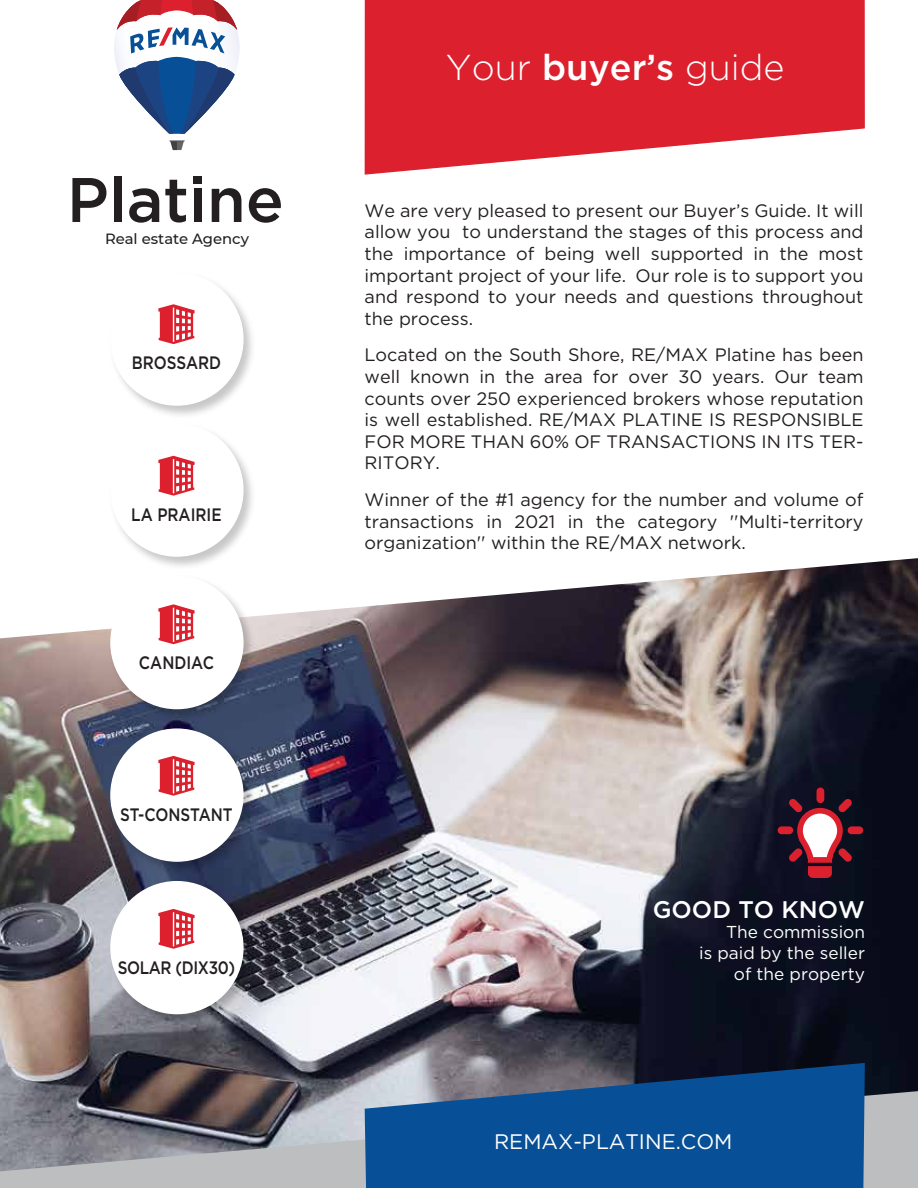
<style>
.page{position:relative;width:918px;height:1188px;background:#fff}
.page>*{position:absolute;margin:0;border:0;box-sizing:border-box;transform-origin:0 0}
.t1{font:300 36px "Gotham";color:#fff}
.t2{font:500 24px "Gotham";color:#fff}
.t3{font:21px "Gotham";color:#fff}
.t4{font:18px/21.6px "Gotham";color:#231f20;text-align:justify}
.t5{font:500 18px "Gotham";color:#231f20;scale:.85 1}
.t6{font:500 18px "Gotham";letter-spacing:-.025em;color:#231f20;scale:.85 1}
.t7{font:17.25px/20.7px "Gotham";color:#fff;text-align:right}
.t8{font:500 14.85px "Montserrat";color:#231f20}
.s1{font-weight:500}
</style>
<div class="page">
<img style="left:0;top:558px;width:918px;height:613px">
<svg style="left:365px;top:1063px;width:500px;height:125px;background:#1b5692"></svg>
<svg style="left:365px;top:0;width:500px;height:175px;background:#e03d4a"></svg>
<img style="left:116px;top:283px;width:136px;height:132px">
<div style="left:111px;top:273px;width:132px;height:132px;background:#fff;border-radius:50%"></div>
<svg style="left:158px;top:304px;width:37px;height:40px"></svg>
<img style="left:106px;top:434px;width:153px;height:596px">
<div style="left:111px;top:424px;width:132px;height:132px;background:#fff;border-radius:50%"></div>
<svg style="left:158px;top:456px;width:37px;height:40px"></svg>
<div style="left:111px;top:577px;width:132px;height:132px;background:#fff;border-radius:50%"></div>
<svg style="left:158px;top:604px;width:37px;height:40px"></svg>
<div style="left:111px;top:729px;width:132px;height:132px;background:#fff;border-radius:50%"></div>
<svg style="left:158px;top:756px;width:37px;height:40px"></svg>
<div style="left:111px;top:882px;width:132px;height:132px;background:#fff;border-radius:50%"></div>
<svg style="left:158px;top:909px;width:37px;height:40px"></svg>
<div style="left:778px;top:826px;width:15px;height:8px;background:#dc202e;border-radius:4px"></div>
<div style="left:848px;top:826px;width:15px;height:8px;background:#dc202e;border-radius:4px"></div>
<div style="left:817px;top:788px;width:7px;height:15px;background:#dc202e;border-radius:4px"></div>
<svg style="left:789px;top:799px;width:63px;height:79px"></svg>
<svg style="left:114px;top:0;width:126px;height:151px"></svg>
<div style="left:194px;top:177px;width:8px;height:7px;background:#231f20"></div>
<svg style="left:249px;top:188px;width:32px;height:35px"></svg>
<div style="left:194px;top:189px;width:8px;height:33px;background:#231f20"></div>
<svg style="left:129px;top:188px;width:30px;height:35px"></svg>
<svg style="left:212px;top:188px;width:29px;height:34px"></svg>
<div style="left:114px;top:176px;width:8px;height:46px;background:#231f20"></div>
<svg style="left:165px;top:180px;width:21px;height:43px"></svg>
<svg style="left:72px;top:178px;width:34px;height:44px"></svg>
<p class="t8" style="left:105px;top:228px;width:145px">Real estate Agency</p>
<p class="t5" style="left:132px;top:351px;width:107px">BROSSARD</p>
<p class="t5" style="left:131px;top:503px;width:108px">LA PRAIRIE</p>
<p class="t5" style="left:139px;top:651px;width:90px">CANDIAC</p>
<p class="t5" style="left:120px;top:803px;width:134px">ST-CONSTANT</p>
<p class="t6" style="left:118px;top:956px;width:140px">SOLAR (DIX30)</p>
<h1 class="t1" style="left:446px;top:44px;width:340px">Your <span class="s1">buyer’s</span> guide</h1>
<p class="t4" style="left:365px;top:199px;width:501px">We are very pleased to present our Buyer’s Guide. It will allow you to understand the stages of this process and the importance of being well supported in the most important project of your life. Our role is to support you and respond to your needs and questions throughout the process.</p>
<p class="t4" style="left:365px;top:344px;width:500px">Located on the South Shore, RE/MAX Platine has been well known in the area for over 30 years. Our team counts over 250 experienced brokers whose reputation is well established. RE/MAX PLATINE IS RESPONSIBLE FOR MORE THAN 60% OF TRANSACTIONS IN ITS TER-RITORY.</p>
<p class="t4" style="left:365px;top:488px;width:500px">Winner of the #1 agency for the number and volume of transactions in 2021 in the category ''Multi-territory organization'' within the RE/MAX network.</p>
<h2 class="t2" style="left:653px;top:893px;width:214px">GOOD TO KNOW</h2>
<p class="t7" style="left:699px;top:922px;width:167px">The commission<br>is paid by the seller of the property</p>
<p class="t3" style="left:494px;top:1129px;width:240px">REMAX-PLATINE.COM</p>
</div>
